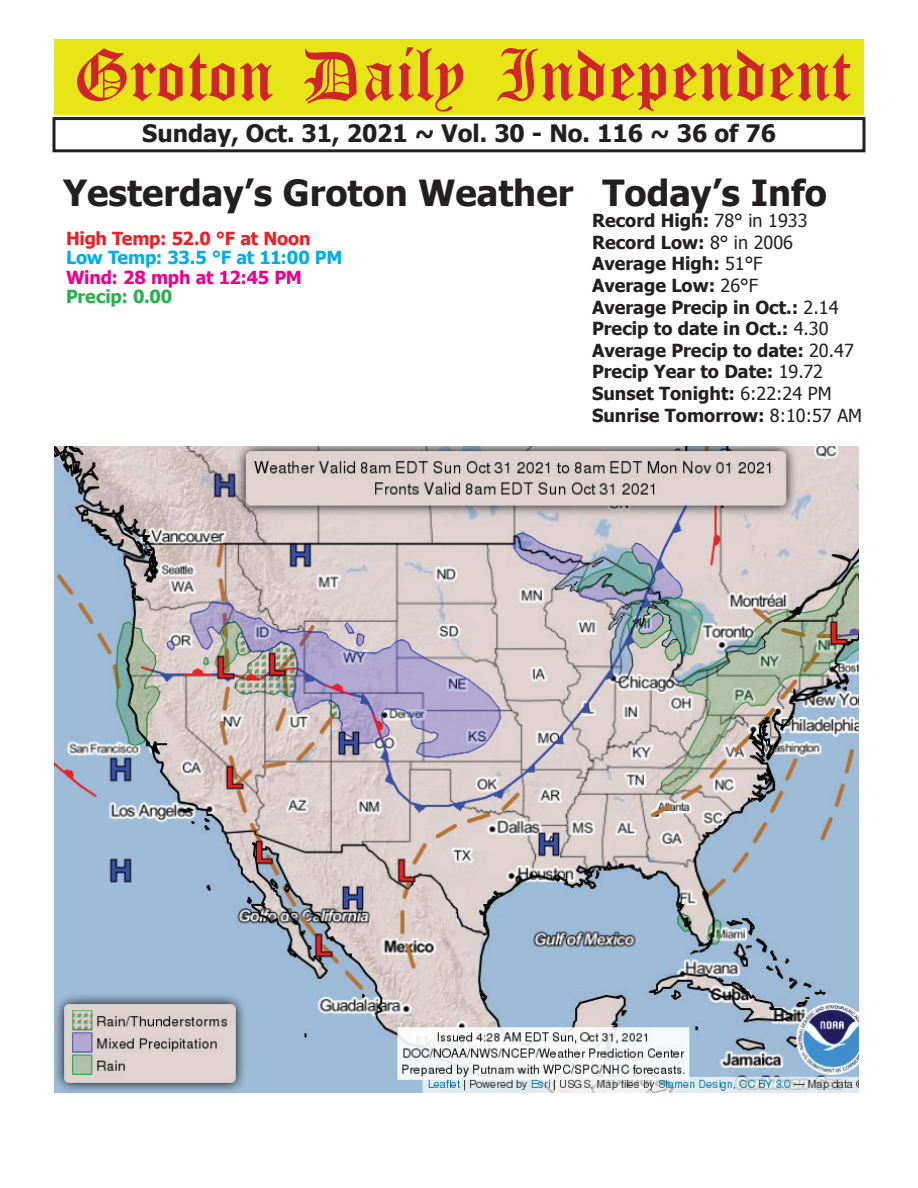
<style>
.page{position:relative;width:918px;height:1188px;background:#fff}
.page>*{position:absolute;margin:0;border:0;box-sizing:border-box;transform-origin:0 0}
.t1{font:54px "Old English Five";color:#d1232a}
.t2{font:700 36px "Tahoma";color:#231f20}
.t3{font:700 24px "Tahoma";color:#231f20}
.t4{font:700 18px/21.6px "Tahoma";color:#231f20}
.t5{font:700 18px "Tahoma";letter-spacing:-.02em;color:#00aeef}
.t6{font:700 18px "Tahoma";letter-spacing:-.015em;color:#ee1f23}
.t7{font:700 18px "Tahoma";letter-spacing:-.015em;color:#ed028c}
.t8{font:700 18px "Tahoma";color:#28b24b}
.s1{font-weight:400}
</style>
<div class="page">
<div style="left:52px;top:117px;width:814px;height:35px;border:3px solid #231f20"></div>
<div style="left:54px;top:40px;width:810px;height:75px;background:#e7e515"></div>
<img style="left:54px;top:446px;width:804px;height:646px">
<h1 class="t1" style="left:73px;top:50px;width:779px">Groton Daily Independent</h1>
<h3 class="t3" style="left:142px;top:116px;width:635px">Sunday, Oct. 31, 2021 ~ Vol. 30 - No. 116 ~ 36 of 76</h3>
<h2 class="t2" style="left:63px;top:167px;width:512px">Yesterday’s Groton Weather</h2>
<p class="t6" style="left:66px;top:225px;width:246px">High Temp: 52.0 °F at Noon</p>
<p class="t5" style="left:66px;top:245px;width:278px">Low Temp: 33.5 °F at 11:00 PM</p>
<p class="t7" style="left:66px;top:264px;width:238px">Wind: 28 mph at 12:45 PM</p>
<p class="t8" style="left:66px;top:284px;width:108px">Precip: 0.00</p>
<h2 class="t2" style="left:603px;top:167px;width:226px">Today’s Info</h2>
<p class="t4" style="left:592px;top:209px;width:272px">Record High: <span class="s1">78° in 1933<br></span>Record Low: <span class="s1">8° in 2006<br></span>Average High: <span class="s1">51°F<br></span>Average Low: <span class="s1">26°F<br></span>Average Precip in Oct.: <span class="s1">2.14<br></span>Precip to date in Oct.: <span class="s1">4.30<br></span>Average Precip to date: <span class="s1">20.47<br></span>Precip Year to Date: <span class="s1">19.72<br></span>Sunset Tonight: <span class="s1">6:22:24 PM<br></span>Sunrise Tomorrow: <span class="s1">8:10:57 AM</span></p>
</div>
